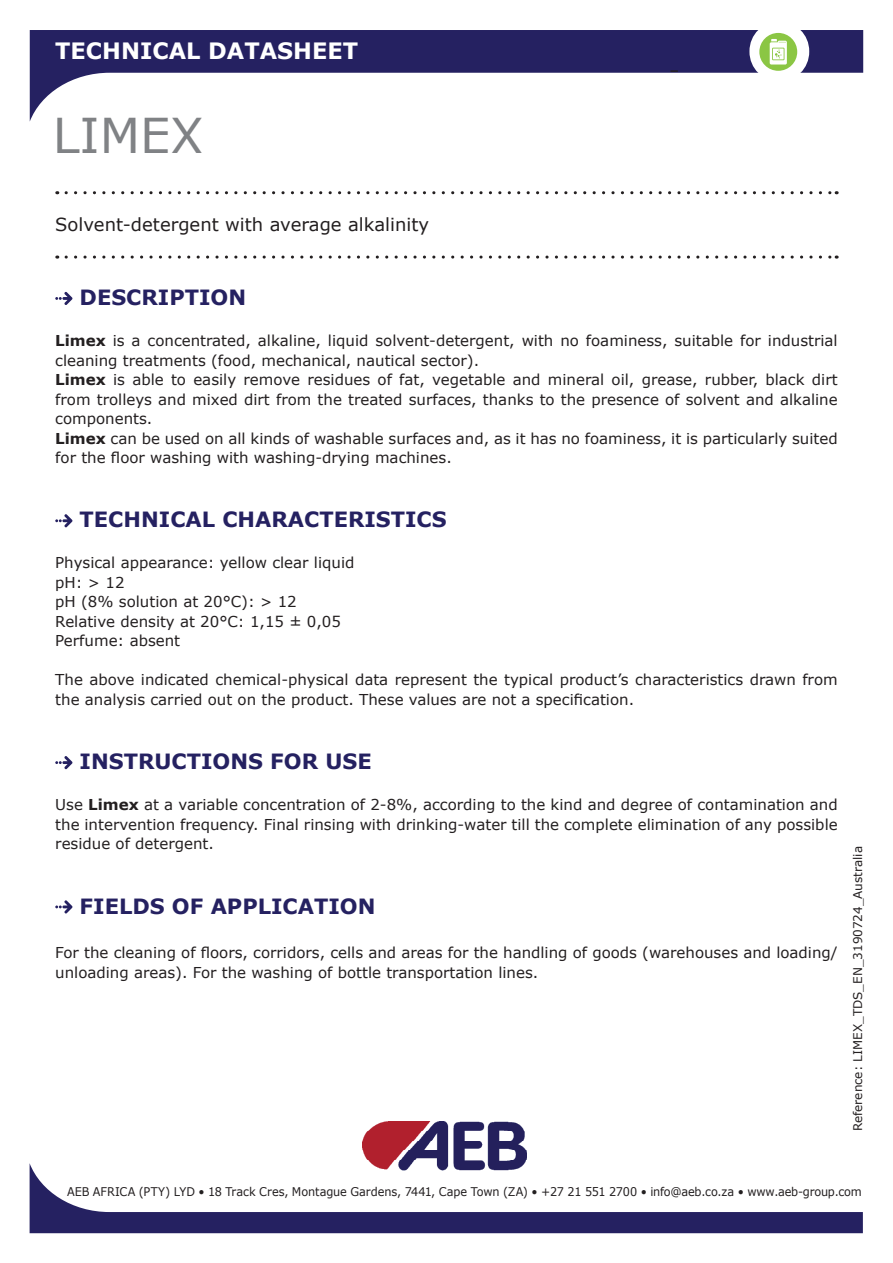
<style>
.page{position:relative;width:893px;height:1263px;background:#fff}
.page>*{position:absolute;margin:0;border:0;box-sizing:border-box;transform-origin:0 0}
.t1{font:48px "Verdana";color:#808285}
.t2{font:700 22.5px "Verdana";color:#fff}
.t3{font:700 21px "Verdana";color:#252161}
.t4{font:18px "Verdana";color:#231f20}
.t5{font:15px/19.5px "Verdana";color:#231f20}
.t6{font:12px "Verdana";letter-spacing:-.005em;color:#231f20;scale:.94 1}
.t7{font:12px "Verdana";letter-spacing:-.005em;color:#231f20}
.s1{font-weight:700}
</style>
<div class="page">
<svg style="left:30px;top:30px;width:833px;height:91px"></svg>
<svg style="left:66px;top:191px;width:771px;height:3px"></svg>
<svg style="left:66px;top:255px;width:771px;height:4px"></svg>
<svg style="left:670px;top:70px;width:8px;height:2px"></svg>
<div style="left:749px;top:21px;width:60px;height:61px;background:#fff;border-radius:30px"></div>
<div style="left:759px;top:33px;width:38px;height:38px;background:#8bc644;border-radius:50%"></div>
<svg style="left:770px;top:39px;width:17px;height:26px"></svg>
<img style="left:362px;top:1121px;width:165px;height:42px">
<svg style="left:30px;top:1163px;width:833px;height:70px"></svg>
<svg style="left:55px;top:292px;width:17px;height:13px"></svg>
<svg style="left:55px;top:514px;width:17px;height:13px"></svg>
<svg style="left:55px;top:756px;width:17px;height:13px"></svg>
<svg style="left:55px;top:900px;width:17px;height:13px"></svg>
<h2 class="t2" style="left:55px;top:35px;width:304px">TECHNICAL DATASHEET</h2>
<h1 class="t1" style="left:53px;top:103px;width:152px">LIMEX</h1>
<p class="t4" style="left:55px;top:212px;width:375px">Solvent-detergent with average alkalinity</p>
<h3 class="t3" style="left:80px;top:282px;width:168px">DESCRIPTION</h3>
<p class="t5" style="left:55px;top:331px;width:784px"><span class="s1">Limex</span> is a concentrated, alkaline, liquid solvent-detergent, with no foaminess, suitable for industrial cleaning treatments (food, mechanical, nautical sector).<br><span class="s1">Limex</span> is able to easily remove residues of fat, vegetable and mineral oil, grease, rubber, black dirt from trolleys and mixed dirt from the treated surfaces, thanks to the presence of solvent and alkaline components.<br><span class="s1">Limex</span> can be used on all kinds of washable surfaces and, as it has no foaminess, it is particularly suited for the floor washing with washing-drying machines.</p>
<h3 class="t3" style="left:80px;top:505px;width:369px">TECHNICAL CHARACTERISTICS</h3>
<p class="t5" style="left:55px;top:553px;width:301px">Physical appearance: yellow clear liquid pH: &gt; 12<br>pH (8% solution at 20°C): &gt; 12<br>Relative density at 20°C: 1,15 ± 0,05<br>Perfume: absent</p>
<p class="t5" style="left:55px;top:670px;width:784px">The above indicated chemical-physical data represent the typical product’s characteristics drawn from the analysis carried out on the product. These values are not a specification.</p>
<h3 class="t3" style="left:80px;top:747px;width:294px">INSTRUCTIONS FOR USE</h3>
<p class="t5" style="left:55px;top:795px;width:784px;text-align:justify">Use <span class="s1">Limex</span> at a variable concentration of 2-8%, according to the kind and degree of contamination and the intervention frequency. Final rinsing with drinking-water till the complete elimination of any possible residue of detergent.</p>
<h3 class="t3" style="left:80px;top:891px;width:297px">FIELDS OF APPLICATION</h3>
<p class="t5" style="left:55px;top:943px;width:784px">For the cleaning of floors, corridors, cells and areas for the handling of goods (warehouses and loading/ unloading areas). For the washing of bottle transportation lines.</p>
<p class="t7" style="left:850px;top:1131px;width:287px;rotate:-90deg">Reference: LIMEX_TDS_EN_3190724_Australia</p>
<p class="t6" style="left:67px;top:1184px;width:847px">AEB AFRICA (PTY) LYD • 18 Track Cres, Montague Gardens, 7441, Cape Town (ZA) • +27 21 551 2700 • info@aeb.co.za • www.aeb-group.com</p>
</div>
